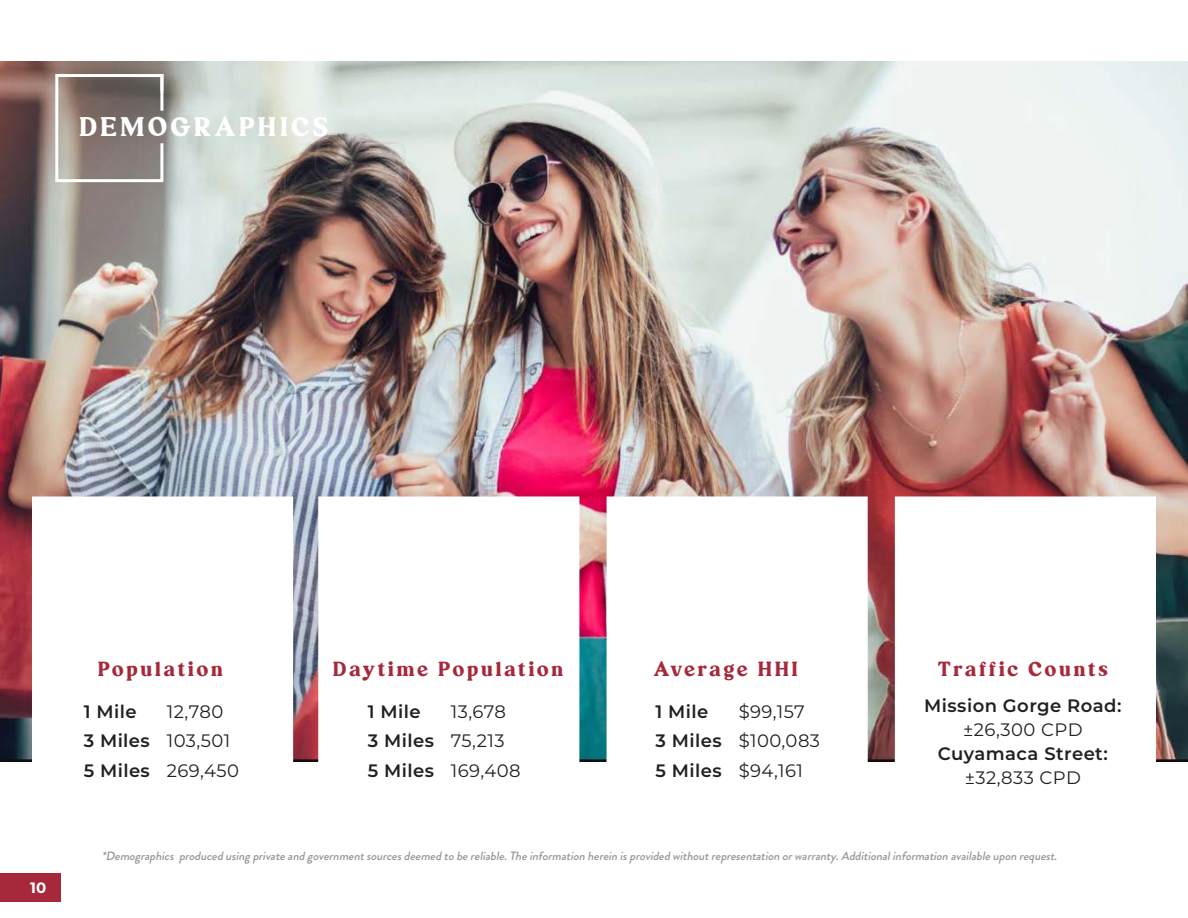
<style>
.page{position:relative;width:1188px;height:918px;background:#fff}
.page>*{position:absolute;margin:0;border:0;box-sizing:border-box;transform-origin:0 0}
.t1{font:26.25px "Ranille";letter-spacing:.12em;color:#fff}
.t2{font:19.95px "Ranille";letter-spacing:.11em;color:#a6293b}
.t3{font:600 18px "Montserrat";letter-spacing:.025em;color:#231f20}
.t4{font:18px "Montserrat";letter-spacing:.025em;color:#231f20}
.t5{font:700 15px "Montserrat";color:#fff}
.t6{font:italic 500 12px "Brandon Grotesque";color:#939598}
</style>
<div class="page">
<img style="left:0;top:61px;width:1188px;height:701px">
<svg style="left:54px;top:73px;width:111px;height:111px;background:#8e847e"></svg>
<hr style="left:160px;top:74px;width:3px;height:19px;background:#fff">
<hr style="left:160px;top:92px;width:3px;height:19px;background:#fff">
<div style="left:895px;top:496px;width:261px;height:422px;background:#fff"></div>
<div style="left:607px;top:496px;width:261px;height:422px;background:#fff"></div>
<div style="left:318px;top:496px;width:261px;height:422px;background:#fff"></div>
<div style="left:32px;top:496px;width:261px;height:422px;background:#fff"></div>
<div style="left:0;top:873px;width:61px;height:29px;background:#a6293b"></div>
<p class="t1" style="left:79px;top:109px;width:251px">DEMOGRAPHICS</p>
<p class="t5" style="left:30px;top:877px;width:18px">10</p>
<p class="t2" style="left:98px;top:655px;width:127px">Population</p>
<p class="t2" style="left:333px;top:655px;width:232px">Daytime Population</p>
<p class="t2" style="left:654px;top:655px;width:146px">Average HHI</p>
<p class="t2" style="left:938px;top:655px;width:171px">Traffic Counts</p>
<p class="t3" style="left:84px;top:699px;width:54px">1 Mile</p>
<p class="t4" style="left:167px;top:699px;width:58px">12,780</p>
<p class="t3" style="left:84px;top:728px;width:68px">3 Miles</p>
<p class="t4" style="left:167px;top:728px;width:65px">103,501</p>
<p class="t3" style="left:84px;top:757px;width:68px">5 Miles</p>
<p class="t4" style="left:167px;top:758px;width:74px">269,450</p>
<p class="t3" style="left:368px;top:699px;width:54px">1 Mile</p>
<p class="t4" style="left:451px;top:699px;width:57px">13,678</p>
<p class="t3" style="left:368px;top:728px;width:68px">3 Miles</p>
<p class="t4" style="left:451px;top:728px;width:55px">75,213</p>
<p class="t3" style="left:368px;top:757px;width:68px">5 Miles</p>
<p class="t4" style="left:451px;top:758px;width:71px">169,408</p>
<p class="t3" style="left:656px;top:699px;width:54px">1 Mile</p>
<p class="t4" style="left:739px;top:699px;width:67px">$99,157</p>
<p class="t3" style="left:656px;top:728px;width:68px">3 Miles</p>
<p class="t4" style="left:739px;top:728px;width:83px">$100,083</p>
<p class="t3" style="left:656px;top:757px;width:68px">5 Miles</p>
<p class="t4" style="left:739px;top:758px;width:66px">$94,161</p>
<p class="t3" style="left:924px;top:693px;width:199px">Mission Gorge Road:</p>
<p class="t4" style="left:963px;top:717px;width:121px">±26,300 CPD</p>
<p class="t3" style="left:938px;top:741px;width:171px">Cuyamaca Street:</p>
<p class="t4" style="left:965px;top:765px;width:118px">±32,833 CPD</p>
<p class="t6" style="left:102px;top:847px;width:960px">*Demographics produced usingprivateand governmentsourcesdeemed to bereliable.Theinformation herein isprovided withoutrepresentation orwarranty.Additionalinformation availableupon request.</p>
</div>
